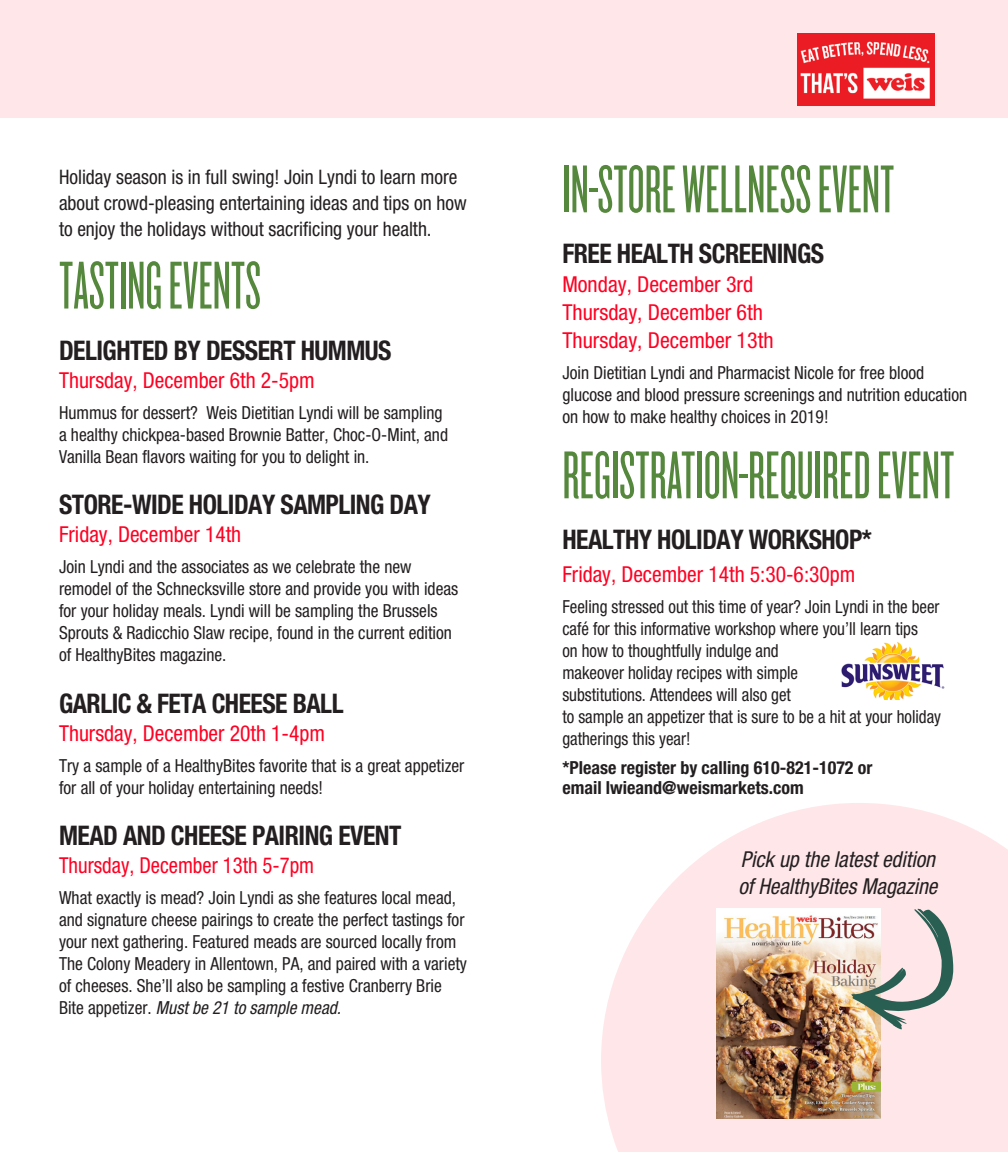
<style>
.page{position:relative;width:1008px;height:1152px;background:#fff}
.page>*{position:absolute;margin:0;border:0;box-sizing:border-box;transform-origin:0 0}
.t1{font:70.4px "Knockout 26 Junior Flywght";color:#55883d}
.t2{font:700 condensed 27px "Helvetica Neue";letter-spacing:-.02em;color:#231f20;scale:.95 1}
.t3{font:condensed 22px "Helvetica Neue";color:#f02}
.t4{font:italic condensed 22px "Helvetica Neue";color:#231f20}
.t5{font:condensed 22px "Helvetica Neue";color:#f02;scale:.94 1}
.t6{font:condensed 20px/26px "Helvetica Neue";color:#231f20}
.t7{font:condensed 18px/22px "Helvetica Neue";color:#231f20}
.t8{font:condensed 18px/22px "Helvetica Neue";color:#231f20;scale:.94 1}
.t9{font:700 condensed 18px "Helvetica Neue";color:#231f20}
.s1{font-style:italic}
</style>
<div class="page">
<svg style="left:601px;top:803px;width:407px;height:349px;fill:#ffe6e9"></svg>
<div style="left:0;top:0;width:1008px;height:118px;background:#ffe6e9"></div>
<img style="left:798px;top:33px;width:137px;height:73px">
<img style="left:716px;top:909px;width:164px;height:210px">
<svg style="left:851px;top:909px;width:102px;height:120px;background:#ccc4be"></svg>
<img style="left:841px;top:641px;width:104px;height:58px">
<p class="t6" style="left:59px;top:164px;width:409px">Holiday season is in full swing! Join Lyndi to learn more about crowd-pleasing entertaining ideas and tips on how to enjoy the holidays without sacrificing your health.</p>
<p class="t1" style="left:59px;top:246px;width:203px">TASTING EVENTS</p>
<p class="t2" style="left:59px;top:334px;width:352px">DELIGHTED BY DESSERT HUMMUS</p>
<p class="t3" style="left:59px;top:368px;width:257px">Thursday, December 6th 2-5pm</p>
<p class="t7" style="left:59px;top:402px;width:391px">Hummus for dessert? Weis Dietitian Lyndi will be sampling a healthy chickpea-based Brownie Batter, Choc-O-Mint, and<br>Vanilla Bean flavors waiting for you to delight in.</p>
<p class="t2" style="left:59px;top:488px;width:393px">STORE-WIDE HOLIDAY SAMPLING DAY</p>
<p class="t3" style="left:59px;top:522px;width:184px">Friday, December 14th</p>
<p class="t7" style="left:59px;top:556px;width:401px">Join Lyndi and the associates as we celebrate the new remodel of the Schnecksville store and provide you with ideas for your holiday meals. Lyndi will be sampling the Brussels Sprouts &amp; Radicchio Slaw recipe, found in the current edition of HealthyBites magazine.</p>
<p class="t2" style="left:59px;top:687px;width:301px">GARLIC &amp; FETA CHEESE BALL</p>
<p class="t3" style="left:59px;top:720px;width:268px">Thursday, December 20th 1-4pm</p>
<p class="t7" style="left:59px;top:754px;width:407px">Try a sample of a HealthyBites favorite that is a great appetizer for all of your holiday entertaining needs!</p>
<p class="t2" style="left:59px;top:819px;width:362px">MEAD AND CHEESE PAIRING EVENT</p>
<p class="t5" style="left:59px;top:853px;width:273px">Thursday, December 13th 5-7pm</p>
<p class="t7" style="left:59px;top:887px;width:410px">What exactly is mead? Join Lyndi as she features local mead, and signature cheese pairings to create the perfect tastings for your next gathering. Featured meads are sourced locally from The Colony Meadery in Allentown, PA, and paired with a variety of cheeses. She’ll also be sampling a festive Cranberry Brie Bite appetizer. <span class="s1">Must be 21 to sample mead.</span></p>
<p class="t1" style="left:562px;top:150px;width:333px">IN-STORE WELLNESS EVENT</p>
<p class="t2" style="left:562px;top:238px;width:277px">FREE HEALTH SCREENINGS</p>
<p class="t3" style="left:562px;top:271px;width:192px">Monday, December 3rd</p>
<p class="t3" style="left:562px;top:300px;width:202px">Thursday, December 6th</p>
<p class="t3" style="left:562px;top:328px;width:213px">Thursday, December 13th</p>
<p class="t7" style="left:562px;top:362px;width:406px">Join Dietitian Lyndi and Pharmacist Nicole for free blood glucose and blood pressure screenings and nutrition education on how to make healthy choices in 2019!</p>
<p class="t1" style="left:562px;top:436px;width:394px">REGISTRATION-REQUIRED EVENT</p>
<p class="t2" style="left:562px;top:523px;width:327px">HEALTHY HOLIDAY WORKSHOP*</p>
<p class="t3" style="left:562px;top:562px;width:295px">Friday, December 14th 5:30-6:30pm</p>
<p class="t8" style="left:562px;top:596px;width:404px">Feeling stressed out this time of year? Join Lyndi in the beer café for this informative workshop where you’ll learn tips<br>on how to thoughtfully indulge and<br>makeover holiday recipes with simple<br>substitutions. Attendees will also get<br>to sample an appetizer that is sure to be a hit at your holiday gatherings this year!</p>
<p class="t9" style="left:562px;top:757px;width:312px">*Please register by calling 610-821-1072 or</p>
<p class="t9" style="left:562px;top:777px;width:243px">email lwieand@weismarkets.com</p>
<p class="t4" style="left:741px;top:847px;width:196px">Pick up the latest edition</p>
<p class="t4" style="left:738px;top:873px;width:201px">of HealthyBites Magazine</p>
</div>
